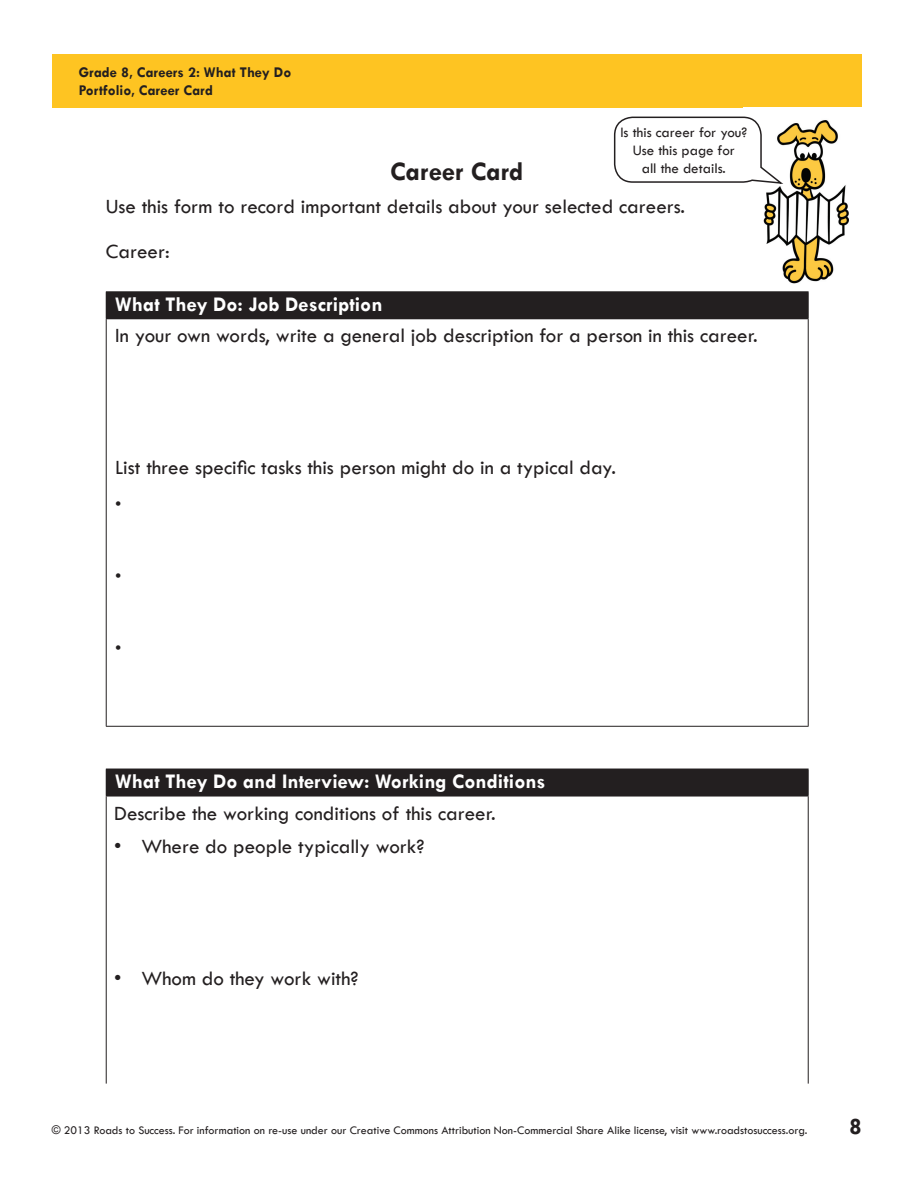
<style>
.page{position:relative;width:918px;height:1188px;background:#fff}
.page>*{position:absolute;margin:0;border:0;box-sizing:border-box;transform-origin:0 0}
.SHFR_Title{font:700 27px "Tw Cen";color:#231f20}
.Lesson_Front_Page_Te{font:700 24px "Tw Cen";color:#231f20}
.SHFR_Text{font:500 21px "Tw Cen";color:#231f20}
.SHFR_Text-2{font:700 21px "Tw Cen";color:#fff}
.SFHR_Instruction_Lin{font:500 21px "Tw Cen";color:#231f20}
.SHFR_NL{font:500 21px "Tw Cen";color:#231f20}
.SHFR_WriteOnLine{font:500 21px "Tw Cen";color:#231f20}
.SHFR_WriteOnLine-2{font:500 18px "Tw Cen";color:#231f20}
.SHFR_Text-3{font:500 15px/18px "Tw Cen";color:#231f20;text-align:center}
.t1{font:700 15px "Tw Cen";color:#231f20}
.t2{font:500 12px "Tw Cen";color:#231f20}
</style>
<div class="page">
<div style="left:52px;top:54px;width:810px;height:54px;background:#fec422"></div>
<img style="left:763px;top:120px;width:86px;height:164px">
<svg style="left:613px;top:116px;width:173px;height:69px"></svg>
<div style="left:106px;top:292px;width:702px;height:27px;background:#231f20"></div>
<hr style="left:106px;top:291px;width:703px;height:1px;background:#231f20">
<svg style="left:808px;top:292px;width:1px;height:26px"></svg>
<hr style="left:106px;top:318px;width:703px;height:1px;background:#231f20">
<hr style="left:106px;top:319px;width:1px;height:407px;background:#231f20">
<hr style="left:808px;top:319px;width:1px;height:407px;background:#231f20">
<hr style="left:106px;top:726px;width:703px;height:1px;background:#231f20">
<div style="left:106px;top:769px;width:702px;height:27px;background:#231f20"></div>
<svg style="left:808px;top:769px;width:1px;height:27px"></svg>
<hr style="left:106px;top:796px;width:703px;height:1px;background:#231f20">
<hr style="left:106px;top:796px;width:1px;height:288px;background:#231f20">
<hr style="left:808px;top:796px;width:1px;height:288px;background:#231f20">
<p class="t1" style="left:79px;top:63px;width:214px">Grade 8, Careers 2: What They Do</p>
<p class="t1" style="left:79px;top:81px;width:136px">Portfolio, Career Card</p>
<p class="SHFR_Text-3" style="left:620px;top:123px;width:128px">Is this career for you?<br>Use this page for</p>
<p class="SHFR_Title" style="left:390px;top:156px;width:135px">Career Card</p>
<p class="SHFR_Text-3" style="left:642px;top:159px;width:86px">all the details.</p>
<p class="SFHR_Instruction_Lin" style="left:106px;top:194px;width:581px">Use this form to record important details about your selected careers.</p>
<p class="SHFR_WriteOnLine" style="left:106px;top:239px;width:65px">Career:</p>
<p class="SHFR_Text-2" style="left:115px;top:292px;width:269px">What They Do: Job Description</p>
<p class="SHFR_Text" style="left:115px;top:323px;width:644px">In your own words, write a general job description for a person in this career.</p>
<p class="SHFR_Text" style="left:115px;top:455px;width:502px">List three specific tasks this person might do in a typical day.</p>
<p class="SHFR_WriteOnLine-2" style="left:115px;top:494px;width:8px">•</p>
<p class="SHFR_WriteOnLine-2" style="left:115px;top:566px;width:8px">•</p>
<p class="SHFR_WriteOnLine-2" style="left:115px;top:638px;width:8px">•</p>
<p class="SHFR_Text-2" style="left:115px;top:769px;width:432px">What They Do and Interview: Working Conditions</p>
<p class="SHFR_Text" style="left:114px;top:800px;width:383px">Describe the working conditions of this career.</p>
<p class="SHFR_NL" style="left:114px;top:833px;width:312px">• Where do people typically work?</p>
<p class="SHFR_NL" style="left:114px;top:965px;width:246px">• Whom do they work with?</p>
<p class="t2" style="left:52px;top:1123px;width:757px">© 2013 Roads to Success. For information on re-use under our Creative Commons Attribution Non-Commercial Share Alike license, visit www.roadstosuccess.org.</p>
<p class="Lesson_Front_Page_Te" style="left:849px;top:1112px;width:14px">8</p>
</div>
